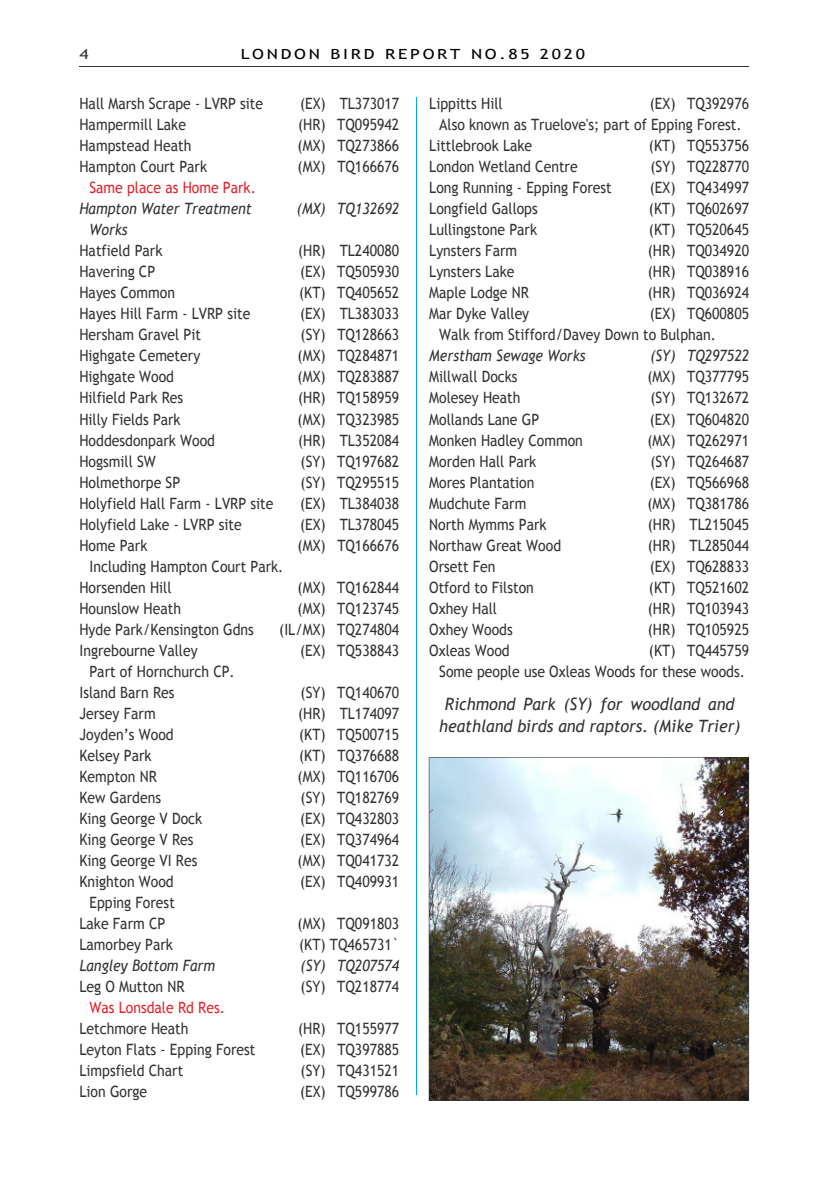
<style>
.page{position:relative;width:840px;height:1191px;background:#fff}
.page>*{position:absolute;margin:0;border:0;box-sizing:border-box;transform-origin:0 0}
.t1{font:italic 17px/22.4px "Trebuchet MS";color:#323335;text-align:center;scale:.95 1}
.t2{font:15.6px/21px "Trebuchet MS";color:#323335;scale:.9 1}
.t3{font:italic 15.6px "Trebuchet MS";color:#323335;scale:.9 1}
.t4{font:15.6px "Trebuchet MS";color:#e72229;scale:.9 1}
.t5{font:14px "Trebuchet MS";letter-spacing:.155em;color:#000;scale:1.25 1}
.t6{font:14px "Trebuchet MS";color:#323335;scale:1.25 1}
</style>
<div class="page">
<hr style="left:79px;top:66px;width:669px;height:1px;background:#323335">
<img style="left:428px;top:757px;width:320px;height:344px">
<hr style="left:416px;top:98px;width:1px;height:997px;background:#00a9ec">
<p class="t6" style="left:79px;top:48px;width:9px">4</p>
<p class="t5" style="left:240px;top:48px;width:277px">LONDON BIRD REPORT NO.85 2020</p>
<p class="t2" style="left:79px;top:95px;width:205px">Hall Marsh Scrape - LVRP site</p>
<p class="t2" style="left:300px;top:95px;width:112px">(EX) TL373017</p>
<p class="t2" style="left:79px;top:116px;width:120px">Hampermill Lake</p>
<p class="t2" style="left:298px;top:116px;width:114px">(HR) TQ095942</p>
<p class="t2" style="left:79px;top:137px;width:126px">Hampstead Heath</p>
<p class="t2" style="left:297px;top:137px;width:114px">(MX) TQ273866</p>
<p class="t2" style="left:79px;top:158px;width:143px">Hampton Court Park</p>
<p class="t2" style="left:297px;top:158px;width:114px">(MX) TQ166676</p>
<p class="t4" style="left:89px;top:182px;width:186px">Same place as Home Park.</p>
<p class="t3" style="left:79px;top:203px;width:193px">Hampton Water Treatment</p>
<p class="t3" style="left:297px;top:203px;width:115px">(MX) TQ132692</p>
<p class="t3" style="left:89px;top:224px;width:44px">Works</p>
<p class="t2" style="left:79px;top:242px;width:94px">Hatfield Park</p>
<p class="t2" style="left:298px;top:242px;width:114px">(HR) TL240080</p>
<p class="t2" style="left:79px;top:263px;width:86px">Havering CP</p>
<p class="t2" style="left:300px;top:263px;width:112px">(EX) TQ505930</p>
<p class="t2" style="left:79px;top:284px;width:108px">Hayes Common</p>
<p class="t2" style="left:299px;top:284px;width:113px">(KT) TQ405652</p>
<p class="t2" style="left:79px;top:305px;width:191px">Hayes Hill Farm - LVRP site</p>
<p class="t2" style="left:300px;top:305px;width:112px">(EX) TL383033</p>
<p class="t2" style="left:79px;top:326px;width:136px">Hersham Gravel Pit</p>
<p class="t2" style="left:300px;top:326px;width:111px">(SY) TQ128663</p>
<p class="t2" style="left:79px;top:347px;width:136px">Highgate Cemetery</p>
<p class="t2" style="left:297px;top:347px;width:114px">(MX) TQ284871</p>
<p class="t2" style="left:79px;top:368px;width:107px">Highgate Wood</p>
<p class="t2" style="left:297px;top:368px;width:114px">(MX) TQ283887</p>
<p class="t2" style="left:79px;top:389px;width:117px">Hilfield Park Res</p>
<p class="t2" style="left:298px;top:389px;width:114px">(HR) TQ158959</p>
<p class="t2" style="left:79px;top:410px;width:114px">Hilly Fields Park</p>
<p class="t2" style="left:297px;top:410px;width:114px">(MX) TQ323985</p>
<p class="t2" style="left:79px;top:431px;width:152px">Hoddesdonpark Wood</p>
<p class="t2" style="left:298px;top:431px;width:114px">(HR) TL352084</p>
<p class="t2" style="left:79px;top:452px;width:86px">Hogsmill SW</p>
<p class="t2" style="left:300px;top:452px;width:111px">(SY) TQ197682</p>
<p class="t2" style="left:79px;top:473px;width:113px">Holmethorpe SP</p>
<p class="t2" style="left:300px;top:473px;width:111px">(SY) TQ295515</p>
<p class="t2" style="left:79px;top:494px;width:217px">Holyfield Hall Farm - LVRP site</p>
<p class="t2" style="left:300px;top:494px;width:112px">(EX) TL384038</p>
<p class="t2" style="left:79px;top:515px;width:182px">Holyfield Lake - LVRP site</p>
<p class="t2" style="left:300px;top:515px;width:112px">(EX) TL378045</p>
<p class="t2" style="left:79px;top:536px;width:77px">Home Park</p>
<p class="t2" style="left:297px;top:536px;width:114px">(MX) TQ166676</p>
<p class="t2" style="left:79px;top:557px;width:228px;text-indent:10px">Including Hampton Court Park.<br>Horsenden Hill</p>
<p class="t2" style="left:297px;top:578px;width:114px">(MX) TQ162844</p>
<p class="t2" style="left:79px;top:599px;width:114px">Hounslow Heath</p>
<p class="t2" style="left:297px;top:599px;width:114px">(MX) TQ123745</p>
<p class="t2" style="left:79px;top:620px;width:195px">Hyde Park/Kensington Gdns</p>
<p class="t2" style="left:279px;top:620px;width:135px">(IL/MX) TQ274804</p>
<p class="t2" style="left:79px;top:641px;width:133px">Ingrebourne Valley</p>
<p class="t2" style="left:300px;top:641px;width:112px">(EX) TQ538843</p>
<p class="t2" style="left:79px;top:662px;width:174px;text-indent:10px">Part of Hornchurch CP.<br>Island Barn Res</p>
<p class="t2" style="left:300px;top:683px;width:111px">(SY) TQ140670</p>
<p class="t2" style="left:79px;top:704px;width:86px">Jersey Farm</p>
<p class="t2" style="left:298px;top:704px;width:114px">(HR) TL174097</p>
<p class="t2" style="left:79px;top:725px;width:106px">Joyden’s Wood</p>
<p class="t2" style="left:299px;top:725px;width:113px">(KT) TQ500715</p>
<p class="t2" style="left:79px;top:746px;width:82px">Kelsey Park</p>
<p class="t2" style="left:299px;top:746px;width:113px">(KT) TQ376688</p>
<p class="t2" style="left:79px;top:767px;width:87px">Kempton NR</p>
<p class="t2" style="left:297px;top:767px;width:114px">(MX) TQ116706</p>
<p class="t2" style="left:79px;top:788px;width:92px">Kew Gardens</p>
<p class="t2" style="left:300px;top:788px;width:111px">(SY) TQ182769</p>
<p class="t2" style="left:79px;top:809px;width:138px">King George V Dock</p>
<p class="t2" style="left:300px;top:809px;width:112px">(EX) TQ432803</p>
<p class="t2" style="left:79px;top:830px;width:128px">King George V Res</p>
<p class="t2" style="left:300px;top:830px;width:112px">(EX) TQ374964</p>
<p class="t2" style="left:79px;top:851px;width:133px">King George VI Res</p>
<p class="t2" style="left:297px;top:851px;width:114px">(MX) TQ041732</p>
<p class="t2" style="left:79px;top:872px;width:106px">Knighton Wood</p>
<p class="t2" style="left:300px;top:872px;width:112px">(EX) TQ409931</p>
<p class="t2" style="left:79px;top:893px;width:107px;text-indent:10px">Epping Forest<br>Lake Farm CP</p>
<p class="t2" style="left:297px;top:914px;width:114px">(MX) TQ091803</p>
<p class="t2" style="left:79px;top:935px;width:105px">Lamorbey Park</p>
<p class="t2" style="left:299px;top:935px;width:113px">(KT) TQ465731`</p>
<p class="t3" style="left:79px;top:959px;width:152px">Langley Bottom Farm</p>
<p class="t3" style="left:300px;top:959px;width:111px">(SY) TQ207574</p>
<p class="t2" style="left:79px;top:977px;width:118px">Leg O Mutton NR</p>
<p class="t2" style="left:300px;top:977px;width:111px">(SY) TQ218774</p>
<p class="t4" style="left:89px;top:1001px;width:152px">Was Lonsdale Rd Res.</p>
<p class="t2" style="left:79px;top:1019px;width:123px">Letchmore Heath</p>
<p class="t2" style="left:298px;top:1019px;width:114px">(HR) TQ155977</p>
<p class="t2" style="left:79px;top:1040px;width:197px">Leyton Flats - Epping Forest</p>
<p class="t2" style="left:300px;top:1040px;width:112px">(EX) TQ397885</p>
<p class="t2" style="left:79px;top:1061px;width:117px">Limpsfield Chart</p>
<p class="t2" style="left:300px;top:1061px;width:111px">(SY) TQ431521</p>
<p class="t2" style="left:79px;top:1082px;width:77px">Lion Gorge</p>
<p class="t2" style="left:300px;top:1082px;width:112px">(EX) TQ599786</p>
<p class="t2" style="left:429px;top:95px;width:83px">Lippitts Hill</p>
<p class="t2" style="left:649px;top:95px;width:112px">(EX) TQ392976</p>
<p class="t2" style="left:439px;top:116px;width:337px">Also known as Truelove's; part of Epping Forest.</p>
<p class="t2" style="left:429px;top:137px;width:116px">Littlebrook Lake</p>
<p class="t2" style="left:648px;top:137px;width:113px">(KT) TQ553756</p>
<p class="t2" style="left:429px;top:158px;width:166px">London Wetland Centre</p>
<p class="t2" style="left:650px;top:158px;width:111px">(SY) TQ228770</p>
<p class="t2" style="left:429px;top:179px;width:204px">Long Running - Epping Forest</p>
<p class="t2" style="left:649px;top:179px;width:112px">(EX) TQ434997</p>
<p class="t2" style="left:429px;top:200px;width:122px">Longfield Gallops</p>
<p class="t2" style="left:648px;top:200px;width:113px">(KT) TQ602697</p>
<p class="t2" style="left:429px;top:221px;width:121px">Lullingstone Park</p>
<p class="t2" style="left:648px;top:221px;width:113px">(KT) TQ520645</p>
<p class="t2" style="left:429px;top:242px;width:99px">Lynsters Farm</p>
<p class="t2" style="left:647px;top:242px;width:114px">(HR) TQ034920</p>
<p class="t2" style="left:429px;top:263px;width:96px">Lynsters Lake</p>
<p class="t2" style="left:647px;top:263px;width:114px">(HR) TQ038916</p>
<p class="t2" style="left:429px;top:284px;width:112px">Maple Lodge NR</p>
<p class="t2" style="left:647px;top:284px;width:114px">(HR) TQ036924</p>
<p class="t2" style="left:429px;top:305px;width:112px">Mar Dyke Valley</p>
<p class="t2" style="left:439px;top:305px;width:345px;text-indent:210px">(EX) TQ600805<br>Walk from Stifford/Davey Down to Bulphan.</p>
<p class="t3" style="left:429px;top:350px;width:175px">Merstham Sewage Works</p>
<p class="t3" style="left:650px;top:350px;width:111px">(SY) TQ297522</p>
<p class="t2" style="left:429px;top:368px;width:100px">Millwall Docks</p>
<p class="t2" style="left:647px;top:368px;width:114px">(MX) TQ377795</p>
<p class="t2" style="left:429px;top:389px;width:103px">Molesey Heath</p>
<p class="t2" style="left:650px;top:389px;width:111px">(SY) TQ132672</p>
<p class="t2" style="left:429px;top:410px;width:124px">Mollands Lane GP</p>
<p class="t2" style="left:649px;top:410px;width:112px">(EX) TQ604820</p>
<p class="t2" style="left:429px;top:431px;width:172px">Monken Hadley Common</p>
<p class="t2" style="left:647px;top:431px;width:114px">(MX) TQ262971</p>
<p class="t2" style="left:429px;top:452px;width:120px">Morden Hall Park</p>
<p class="t2" style="left:650px;top:452px;width:111px">(SY) TQ264687</p>
<p class="t2" style="left:429px;top:473px;width:118px">Mores Plantation</p>
<p class="t2" style="left:649px;top:473px;width:112px">(EX) TQ566968</p>
<p class="t2" style="left:429px;top:494px;width:109px">Mudchute Farm</p>
<p class="t2" style="left:647px;top:494px;width:114px">(MX) TQ381786</p>
<p class="t2" style="left:429px;top:515px;width:132px">North Mymms Park</p>
<p class="t2" style="left:647px;top:515px;width:114px">(HR) TL215045</p>
<p class="t2" style="left:429px;top:536px;width:148px">Northaw Great Wood</p>
<p class="t2" style="left:647px;top:536px;width:114px">(HR) TL285044</p>
<p class="t2" style="left:429px;top:557px;width:75px">Orsett Fen</p>
<p class="t2" style="left:649px;top:557px;width:112px">(EX) TQ628833</p>
<p class="t2" style="left:429px;top:578px;width:118px">Otford to Filston</p>
<p class="t2" style="left:648px;top:578px;width:113px">(KT) TQ521602</p>
<p class="t2" style="left:429px;top:599px;width:77px">Oxhey Hall</p>
<p class="t2" style="left:647px;top:599px;width:114px">(HR) TQ103943</p>
<p class="t2" style="left:429px;top:620px;width:94px">Oxhey Woods</p>
<p class="t2" style="left:647px;top:620px;width:114px">(HR) TQ105925</p>
<p class="t2" style="left:429px;top:641px;width:91px">Oxleas Wood</p>
<p class="t2" style="left:439px;top:641px;width:345px;text-align:right">(KT) TQ445759<br>Some people use Oxleas Woods for these woods.</p>
<p class="t1" style="left:439px;top:694px;width:318px">Richmond Park (SY) for woodland and heathland birds and raptors. (Mike Trier)</p>
</div>
